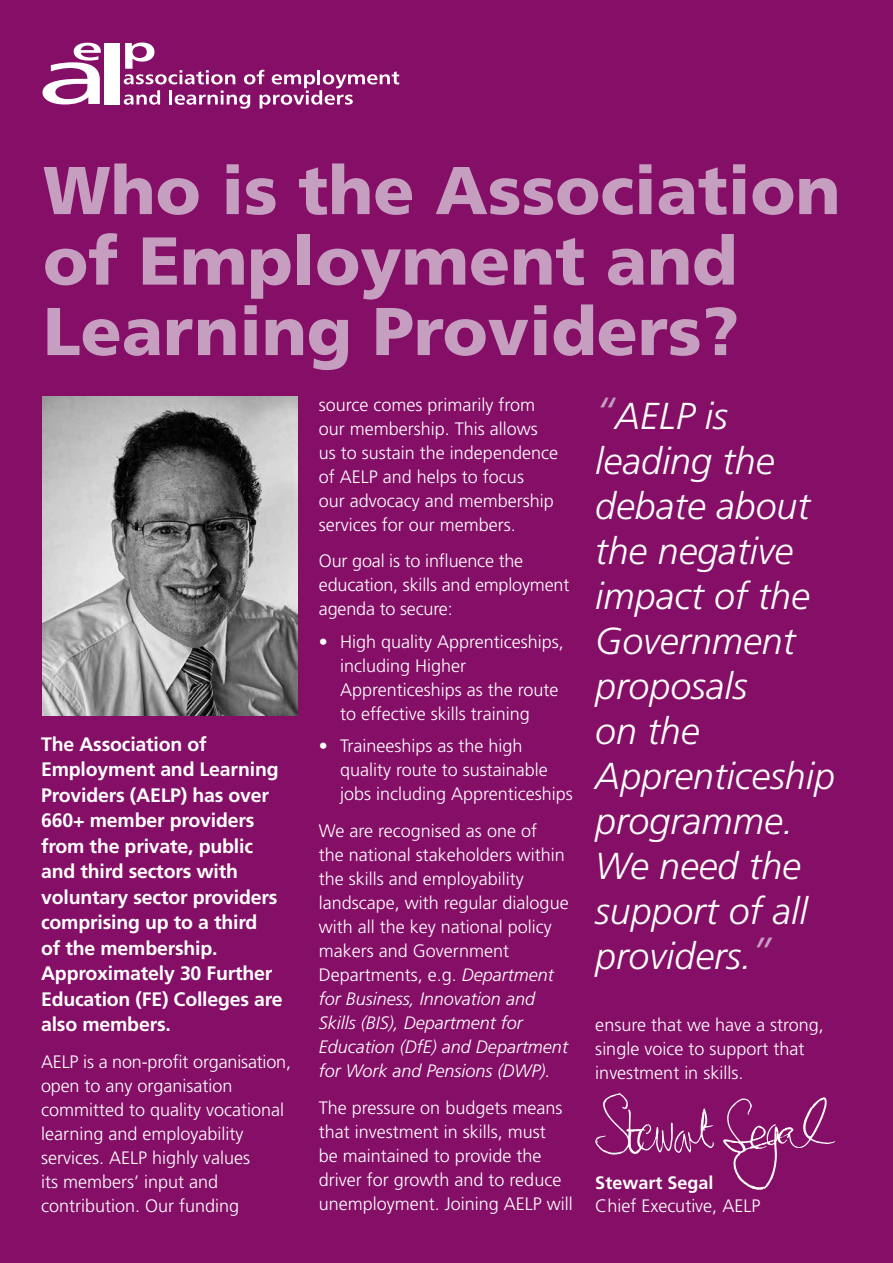
<style>
.page{position:relative;width:893px;height:1263px;background:#850f66}
.page>*{position:absolute;margin:0;border:0;box-sizing:border-box;transform-origin:0 0}
.t1{font:900 67.5px/70.5px "Frutiger";color:#c69fc0}
.t2{font:italic 300 37.5px/45px "Frutiger";color:#fff}
.t3{font:700 19.5px/25.5px "Frutiger";letter-spacing:-.01em;color:#fff}
.t4{font:300 18px/24px "Frutiger";color:#fff}
.t5{font:700 18px "Frutiger";color:#fff}
.s1{font-size:45px;color:#c69fc0}
.s2{font-style:italic}
</style>
<div class="page">
<svg style="left:124px;top:43px;width:275px;height:66px"></svg>
<div style="left:105px;top:43px;width:15px;height:62px;background:#fff"></div>
<svg style="left:43px;top:43px;width:58px;height:62px"></svg>
<img style="left:43px;top:396px;width:255px;height:319px">
<svg style="left:595px;top:1093px;width:119px;height:62px"></svg>
<svg style="left:723px;top:1097px;width:112px;height:92px"></svg>
<h1 class="t1" style="left:43px;top:154px;width:799px">Who is the Association of Employment and<br>Learning Providers?</h1>
<h2 class="t2" style="left:595px;top:393px;width:241px"><span class="s1">“</span>AELP is leading the debate about the negative impact of the<br>Government proposals<br>on the<br>Apprenticeship programme.<br>We need the support of all providers.<span class="s1">”</span></h2>
<p class="t4" style="left:319px;top:392px;width:241px">source comes primarily from our membership. This allows us to sustain the independence of AELP and helps to focus<br>our advocacy and membership services for our members.</p>
<p class="t4" style="left:319px;top:549px;width:252px">Our goal is to influence the education, skills and employment agenda to secure:</p>
<p class="t4" style="left:340px;top:630px;width:225px;text-indent:-21px">• High quality Apprenticeships, including Higher<br>Apprenticeships as the route to effective skills training</p>
<p class="t4" style="left:340px;top:734px;width:234px;text-indent:-21px">• Traineeships as the high quality route to sustainable jobs including Apprenticeships</p>
<p class="t4" style="left:319px;top:819px;width:251px">We are recognised as one of<br>the national stakeholders within the skills and employability landscape, with regular dialogue with all the key national policy makers and Government<br>Departments, e.g. <span class="s2">Department for Business, Innovation and<br>Skills (BIS), Department for<br>Education (DfE) and Department for Work and Pensions (DWP).</span></p>
<p class="t4" style="left:319px;top:1095px;width:256px">The pressure on budgets means that investment in skills, must<br>be maintained to provide the driver for growth and to reduce unemployment. Joining AELP will</p>
<p class="t3" style="left:41px;top:731px;width:243px">The Association of<br>Employment and Learning<br>Providers (AELP) has over<br>660+ member providers from the private, public and third sectors with voluntary sector providers comprising up to a third<br>of the membership.<br>Approximately 30 Further<br>Education (FE) Colleges are also members.</p>
<p class="t4" style="left:41px;top:1050px;width:251px">AELP is a non-profit organisation, open to any organisation committed to quality vocational learning and employability services. AELP highly values<br>its members’ input and contribution. Our funding</p>
<p class="t4" style="left:595px;top:1013px;width:230px">ensure that we have a strong, single voice to support that investment in skills.</p>
<p class="t5" style="left:595px;top:1172px;width:120px">Stewart Segal</p>
<p class="t4" style="left:595px;top:1194px;width:166px">Chief Executive, AELP</p>
</div>
